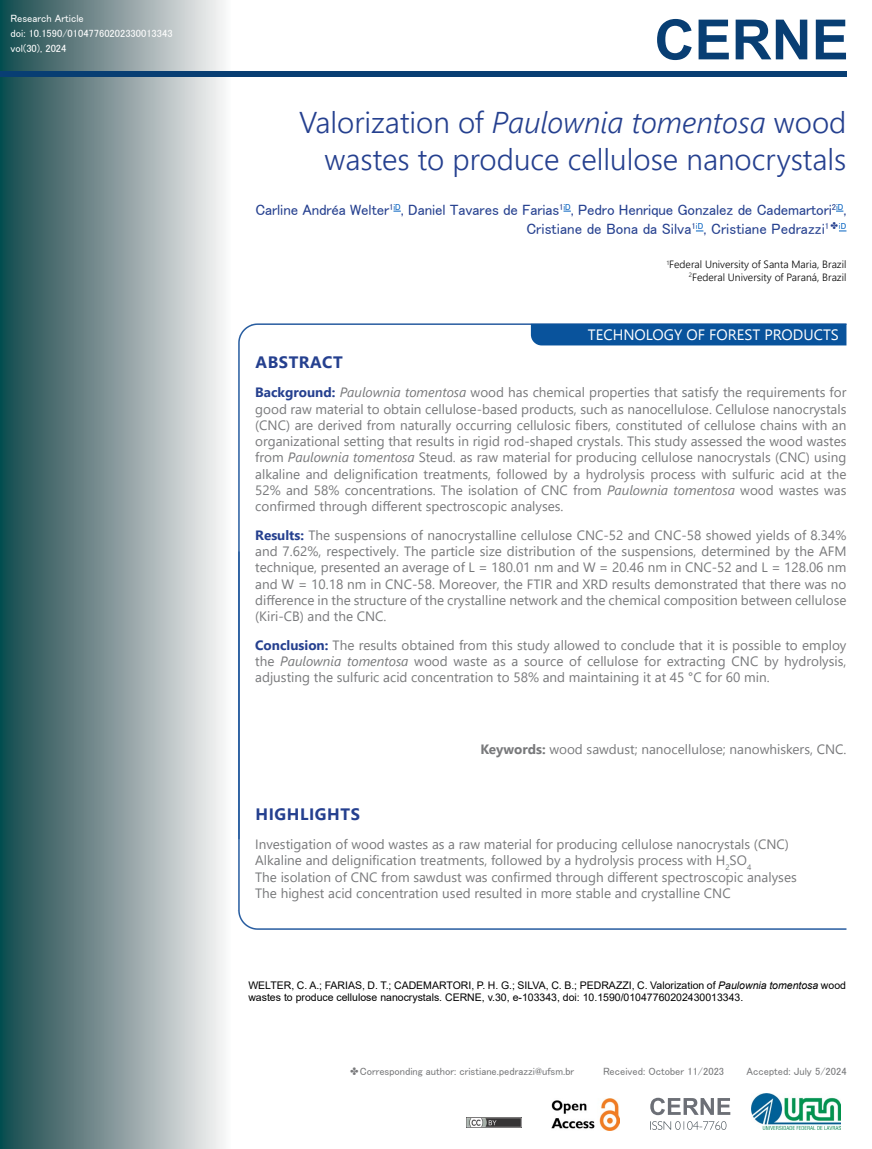
<style>
.page{position:relative;width:872px;height:1149px;background:#fff}
.page>*{position:absolute;margin:0;border:0;box-sizing:border-box;transform-origin:0 0}
.t1{font:300 30px/37.5px "Segoe UI";color:#25408f;text-align:right}
.t2{font:700 16.5px "Segoe UI";letter-spacing:.035em;color:#25408f}
.t3{font:15px/19.8px "MS UI Gothic";letter-spacing:-.01em;color:#25408f;text-align:right}
.t4{font:15px "Nirmala UI";color:#fff}
.t5{font:15px "Arial";color:#fff}
.t6{font:13.5px/16.2px "Segoe UI";color:#78797b;text-align:justify}
.t7{font:13.5px "Nirmala UI";color:#78797b}
.t8{font:10.5px/12px "Arial";color:#000}
.t9{font:10.5px "MS UI Gothic";color:#78797b}
.t10{font:300 10.5px/12.6px "Segoe UI";color:#000;text-align:right}
.t11{font:10.5px/14.7px "MS UI Gothic";color:#fff}
.s1{font-style:italic}
.s2{font-weight:700;color:#25408f}
.s3{font-weight:700}
</style>
<div class="page">
<svg style="left:238px;top:323px;width:608px;height:228px"></svg>
<svg style="left:657px;top:19px;width:189px;height:41px"></svg>
<div style="left:0;top:0;width:231px;height:1148px;background:linear-gradient(to right,#134549,#fdf6f6)"></div>
<div style="left:0;top:71px;width:846px;height:5px;background:#083e73"></div>
<div style="left:531px;top:324px;width:315px;height:21px;background:#09539c"></div>
<img style="left:467px;top:1117px;width:55px;height:10px">
<img style="left:752px;top:1093px;width:88px;height:35px">
<svg style="left:650px;top:1121px;width:76px;height:8px"></svg>
<svg style="left:650px;top:1097px;width:80px;height:17px"></svg>
<img style="left:551px;top:1098px;width:68px;height:32px">
<svg style="left:238px;top:551px;width:608px;height:378px"></svg>
<p class="t11" style="left:11px;top:11px;width:163px">Research Article<br>doi: 10.1590/01047760202330013343 vol(30), 2024</p>
<h1 class="t1" style="left:299px;top:100px;width:549px">Valorization of <span class="s1">Paulownia tomentosa</span> wood wastes to produce cellulose nanocrystals</h1>
<p class="t3" style="left:255px;top:199px;width:592px">Carline Andréa Welter<sup>1</sup><sup>iD</sup>, Daniel Tavares de Farias<sup>1</sup><sup>iD</sup>, Pedro Henrique Gonzalez de Cademartori<sup>2</sup><sup>iD</sup>,<br>Cristiane de Bona da Silva<sup>1</sup><sup>iD</sup>, Cristiane Pedrazzi<sup>1</sup><sup>✤</sup><sup>iD</sup></p>
<p class="t10" style="left:667px;top:257px;width:181px"><sup>1</sup>Federal University of Santa Maria, Brazil<br><sup>2</sup>Federal University of Paraná, Brazil</p>
<p class="t4" style="left:588px;top:322px;width:252px">TECHNOLOGY OF FOREST PRODUCTS</p>
<p class="t5" style="left:668px;top:325px;width:174px">FOREST MANAGEMENT</p>
<p class="t2" style="left:255px;top:347px;width:89px">ABSTRACT</p>
<p class="t6" style="left:255px;top:383px;width:593px"><span class="s2">Background:</span> <span class="s1">Paulownia tomentosa</span> wood has chemical properties that satisfy the requirements for good raw material to obtain cellulose-based products, such as nanocellulose. Cellulose nanocrystals (CNC) are derived from naturally occurring cellulosic fibers, constituted of cellulose chains with an organizational setting that results in rigid rod-shaped crystals. This study assessed the wood wastes from <span class="s1">Paulownia tomentosa</span> Steud. as raw material for producing cellulose nanocrystals (CNC) using alkaline and delignification treatments, followed by a hydrolysis process with sulfuric acid at the 52% and 58% concentrations. The isolation of CNC from <span class="s1">Paulownia tomentosa</span> wood wastes was confirmed through different spectroscopic analyses.</p>
<p class="t6" style="left:255px;top:525px;width:593px"><span class="s2">Results:</span> The suspensions of nanocrystalline cellulose CNC-52 and CNC-58 showed yields of 8.34% and 7.62%, respectively. The particle size distribution of the suspensions, determined by the AFM technique, presented an average of L = 180.01 nm and W = 20.46 nm in CNC-52 and L = 128.06 nm and W = 10.18 nm in CNC-58. Moreover, the FTIR and XRD results demonstrated that there was no difference in the structure of the crystalline network and the chemical composition between cellulose (Kiri-CB) and the CNC.</p>
<p class="t6" style="left:255px;top:635px;width:593px"><span class="s2">Conclusion:</span> The results obtained from this study allowed to conclude that it is possible to employ the <span class="s1">Paulownia tomentosa</span> wood waste as a source of cellulose for extracting CNC by hydrolysis, adjusting the sulfuric acid concentration to 58% and maintaining it at 45 °C for 60 min.</p>
<p class="t7" style="left:480px;top:738px;width:367px"><span class="s3">Keywords:</span> wood sawdust; nanocellulose; nanowhiskers, CNC.</p>
<p class="t2" style="left:255px;top:798px;width:106px">HIGHLIGHTS</p>
<p class="t6" style="left:255px;top:834px;width:543px;text-align:left">Investigation of wood wastes as a raw material for producing cellulose nanocrystals (CNC)<br>Alkaline and delignification treatments, followed by a hydrolysis process with H<sub>2</sub>SO<sub>4<br></sub>The isolation of CNC from sawdust was confirmed through different spectroscopic analyses The highest acid concentration used resulted in more stable and crystalline CNC</p>
<p class="t8" style="left:248px;top:978px;width:599px">WELTER, C. A.; FARIAS, D. T.; CADEMARTORI, P. H. G.; SILVA, C. B.; PEDRAZZI, C. Valorization of <span class="s1">Paulownia tomentosa</span> wood wastes to produce cellulose nanocrystals. CERNE, v.30, e-103343, doi: 10.1590/01047760202430013343.</p>
<p class="t9" style="left:349px;top:1065px;width:226px">✤Corresponding author: cristiane.pedrazzi@ufsm.br</p>
<p class="t9" style="left:603px;top:1065px;width:123px">Received: October 11/2023</p>
<p class="t9" style="left:746px;top:1065px;width:101px">Accepted: July 5/2024</p>
</div>
